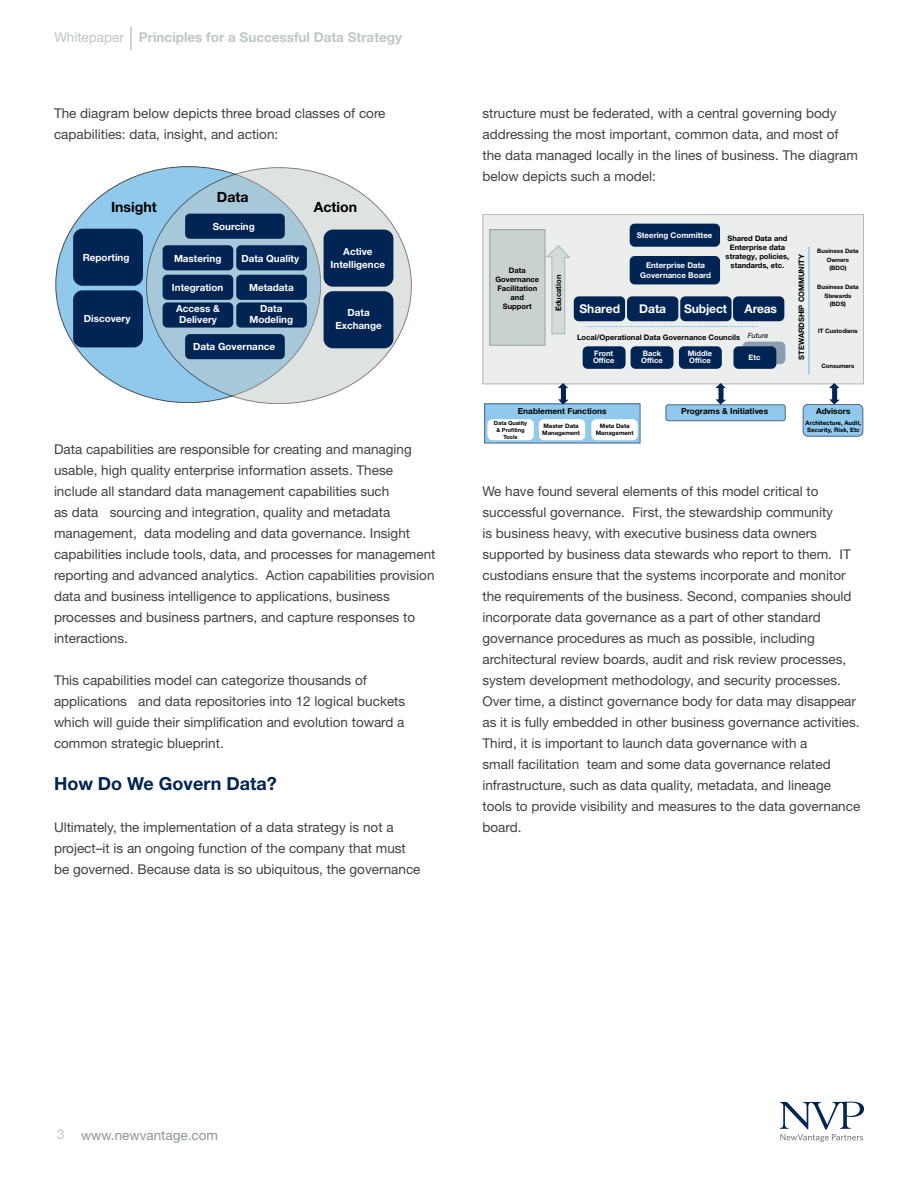
<style>
.page{position:relative;width:918px;height:1188px;background:#fff}
.page>*{position:absolute;margin:0;border:0;box-sizing:border-box;transform-origin:0 0}
.t1{font:700 18px "Helvetica Neue LT Pro";color:#002453}
.t2{font:700 14.1px "Helvetica Neue LT Pro";color:#000}
.t3{font:13.5px/21px "Helvetica Neue LT Pro";color:#414042}
.t4{font:700 13.5px "Helvetica Neue LT Pro";color:#bdc7c4}
.t5{font:13.5px "Helvetica Neue LT Pro";color:#8d9796}
.t6{font:13.5px "Helvetica Neue LT Pro";color:#bdc7c4}
.t7{font:700 12.15px "Helvetica Neue LT Pro";letter-spacing:-.015em;color:#fff}
.t8{font:700 9.9px/13.5px "Helvetica Neue LT Pro";color:#fff;text-align:center}
.t9{font:700 8.25px "Helvetica Neue LT Pro";color:#000}
.t10{font:700 7.95px/9px "Helvetica Neue LT Pro";color:#fff;text-align:center}
.t11{font:700 7.5px/9px "Helvetica Neue LT Pro";color:#000;text-align:center}
.t12{font:700 7.5px/7.5px "Helvetica Neue LT Pro";color:#fff}
.t13{font:700 6px/6.8px "Helvetica Neue LT Pro";color:#000;text-align:center}
.t14{font:700 5.7px/6.8px "Helvetica Neue LT Pro";color:#000;text-align:center}
.s1{font-weight:400}
</style>
<div class="page">
<hr style="left:130px;top:27px;width:2px;height:23px;background:#bdc7c4">
<svg style="left:56px;top:167px;width:265px;height:236px;background:#8ec4e6"></svg>
<svg style="left:147px;top:168px;width:264px;height:236px;background:#bed1d8"></svg>
<div style="left:185px;top:214px;width:100px;height:25px;background:#002453;border-radius:5px"></div>
<div style="left:185px;top:334px;width:100px;height:25px;background:#002453;border-radius:5px"></div>
<div style="left:163px;top:245px;width:70px;height:25px;background:#002453;border-radius:5px"></div>
<div style="left:236px;top:245px;width:71px;height:25px;background:#002453;border-radius:5px"></div>
<div style="left:163px;top:275px;width:70px;height:25px;background:#002453;border-radius:5px"></div>
<div style="left:163px;top:302px;width:70px;height:26px;background:#002453;border-radius:5px"></div>
<div style="left:236px;top:302px;width:71px;height:26px;background:#002453;border-radius:5px"></div>
<div style="left:236px;top:275px;width:71px;height:25px;background:#002453;border-radius:5px"></div>
<div style="left:73px;top:229px;width:70px;height:57px;background:#002453;border-radius:9px"></div>
<div style="left:73px;top:290px;width:70px;height:57px;background:#002453;border-radius:9px"></div>
<div style="left:324px;top:230px;width:69px;height:57px;background:#002453;border-radius:9px"></div>
<div style="left:324px;top:291px;width:69px;height:57px;background:#002453;border-radius:9px"></div>
<div style="left:803px;top:404px;width:60px;height:32px;background:#91c9ec;border-radius:5px"></div>
<div style="left:803px;top:404px;width:60px;height:33px;border:1px solid #002453;border-radius:5px"></div>
<div style="left:486px;top:406px;width:152px;height:35px;background:#91c9ec"></div>
<div style="left:666px;top:405px;width:119px;height:16px;background:#91c9ec;border-radius:3px"></div>
<div style="left:666px;top:404px;width:120px;height:17px;border:1px solid #002453;border-radius:3px"></div>
<div style="left:483px;top:214px;width:381px;height:170px;background:#ebeeed"></div>
<div style="left:630px;top:224px;width:90px;height:23px;background:#002453;border-radius:5px"></div>
<div style="left:574px;top:296px;width:51px;height:25px;background:#002453;border-radius:5px"></div>
<div style="left:583px;top:346px;width:43px;height:23px;background:#002453;border-radius:5px"></div>
<div style="left:631px;top:346px;width:42px;height:23px;background:#002453;border-radius:5px"></div>
<div style="left:679px;top:346px;width:43px;height:23px;background:#002453;border-radius:5px"></div>
<div style="left:743px;top:342px;width:42px;height:22px;background:#8d9db0;border-radius:5px"></div>
<div style="left:627px;top:296px;width:51px;height:25px;background:#002453;border-radius:5px"></div>
<div style="left:680px;top:296px;width:52px;height:25px;background:#002453;border-radius:5px"></div>
<div style="left:733px;top:296px;width:51px;height:25px;background:#002453;border-radius:5px"></div>
<div style="left:630px;top:256px;width:90px;height:28px;background:#002453;border-radius:5px"></div>
<div style="left:490px;top:230px;width:55px;height:115px;background:#cad2d0"></div>
<div style="left:490px;top:229px;width:55px;height:117px;border:1px solid #717d7c"></div>
<svg style="left:546px;top:245px;width:24px;height:89px"></svg>
<div style="left:487px;top:419px;width:47px;height:21px;background:#fff;border-radius:5px"></div>
<div style="left:539px;top:419px;width:46px;height:21px;background:#fff;border-radius:5px"></div>
<div style="left:591px;top:419px;width:47px;height:21px;background:#fff;border-radius:5px"></div>
<hr style="left:809px;top:247px;width:1px;height:127px;background:#62b3e4">
<div style="left:733px;top:346px;width:43px;height:23px;background:#002453;border-radius:5px"></div>
<svg style="left:586px;top:326px;width:172px;height:1px"></svg>
<svg style="left:558px;top:383px;width:11px;height:22px"></svg>
<svg style="left:715px;top:383px;width:11px;height:22px"></svg>
<svg style="left:829px;top:383px;width:11px;height:22px"></svg>
<svg style="left:780px;top:1102px;width:84px;height:40px"></svg>
<p class="t4" style="left:54px;top:29px;width:349px"><span class="s1">Whitepaper</span> Principles for a Successful Data Strategy</p>
<p class="t3" style="left:54px;top:102px;width:333px">The diagram below depicts three broad classes of core capabilities: data, insight, and action:</p>
<p class="t2" style="left:111px;top:198px;width:47px">Insight</p>
<p class="t8" style="left:83px;top:250px;width:48px">Reporting</p>
<p class="t8" style="left:84px;top:312px;width:48px">Discovery</p>
<p class="t2" style="left:217px;top:188px;width:33px">Data</p>
<p class="t8" style="left:213px;top:219px;width:44px">Sourcing</p>
<p class="t8" style="left:174px;top:251px;width:49px">Mastering</p>
<p class="t8" style="left:172px;top:277px;width:53px;line-height:20.7px">Integration<br>Access &amp;</p>
<p class="t8" style="left:179px;top:313px;width:39px">Delivery</p>
<p class="t8" style="left:250px;top:303px;width:45px;line-height:11.2px">Data<br>Modeling</p>
<p class="t8" style="left:241px;top:251px;width:59px">Data Quality</p>
<p class="t8" style="left:249px;top:281px;width:46px">Metadata</p>
<p class="t8" style="left:193px;top:339px;width:84px">Data Governance</p>
<p class="t2" style="left:314px;top:198px;width:45px">Action</p>
<p class="t8" style="left:331px;top:244px;width:56px">Active<br>Intelligence</p>
<p class="t8" style="left:335px;top:305px;width:48px">Data<br>Exchange</p>
<p class="t3" style="left:54px;top:438px;width:383px">Data capabilities are responsible for creating and managing usable, high quality enterprise information assets. These include all standard data management capabilities such<br>as data sourcing and integration, quality and metadata management, data modeling and data governance. Insight capabilities include tools, data, and processes for management reporting and advanced analytics. Action capabilities provision data and business intelligence to applications, business processes and business partners, and capture responses to interactions.</p>
<p class="t3" style="left:54px;top:669px;width:353px">This capabilities model can categorize thousands of applications and data repositories into 12 logical buckets which will guide their simplification and evolution toward a common strategic blueprint.</p>
<p class="t1" style="left:54px;top:772px;width:224px">How Do We Govern Data?</p>
<p class="t3" style="left:54px;top:816px;width:368px">Ultimately, the implementation of a data strategy is not a project–it is an ongoing function of the company that must be governed. Because data is so ubiquitous, the governance</p>
<p class="t3" style="left:482px;top:102px;width:377px">structure must be federated, with a central governing body addressing the most important, common data, and most of the data managed locally in the lines of business. The diagram below depicts such a model:</p>
<p class="t11" style="left:496px;top:265px;width:45px">Data<br>Governance<br>Facilitation and<br>Support</p>
<p class="t11" style="left:554px;top:311px;width:38px;rotate:-90deg">Education</p>
<p class="t10" style="left:637px;top:231px;width:77px">Steering Committee</p>
<p class="t10" style="left:640px;top:261px;width:72px">Enterprise Data<br>Governance Board</p>
<p class="t11" style="left:726px;top:234px;width:65px">Shared Data and<br>Enterprise data strategy, policies, standards, etc.</p>
<p class="t7" style="left:579px;top:301px;width:42px">Shared</p>
<p class="t7" style="left:639px;top:301px;width:29px">Data</p>
<p class="t7" style="left:684px;top:301px;width:44px">Subject</p>
<p class="t7" style="left:745px;top:301px;width:34px">Areas</p>
<p class="t11" style="left:577px;top:332px;width:193px">Local/Operational Data Governance Councils <sup>Future</sup></p>
<p class="t12" style="left:593px;top:349px;width:23px">Front<br>Office</p>
<p class="t12" style="left:641px;top:349px;width:23px">Back<br>Office</p>
<p class="t12" style="left:688px;top:349px;width:26px">Middle<br>Office</p>
<p class="t12" style="left:748px;top:353px;width:13px">Etc</p>
<p class="t11" style="left:797px;top:360px;width:107px;rotate:-90deg">STEWARDSHIP COMMUNITY</p>
<p class="t13" style="left:817px;top:246px;width:43px;line-height:9px">Business Data<br>Owners</p>
<p class="t13" style="left:829px;top:264px;width:19px">(BDO)</p>
<p class="t13" style="left:817px;top:282px;width:43px;line-height:9px">Business Data<br>Stewards</p>
<p class="t13" style="left:830px;top:300px;width:18px">(BDS)</p>
<p class="t13" style="left:818px;top:327px;width:41px">IT Custodians</p>
<p class="t13" style="left:821px;top:362px;width:35px">Consumers</p>
<p class="t9" style="left:518px;top:406px;width:90px">Enablement Functions</p>
<p class="t9" style="left:681px;top:406px;width:89px">Programs &amp; Initiatives</p>
<p class="t9" style="left:816px;top:406px;width:36px">Advisors</p>
<p class="t14" style="left:494px;top:419px;width:35px">Data Quality &amp; Profiling<br>Tools</p>
<p class="t13" style="left:542px;top:423px;width:39px;text-align:left">Master Data<br>Management</p>
<p class="t13" style="left:596px;top:423px;width:39px">Meta Data<br>Management</p>
<p class="t13" style="left:806px;top:419px;width:57px;text-align:left">Architecture, Audit,<br>Security, Risk, Etc</p>
<p class="t3" style="left:482px;top:480px;width:379px">We have found several elements of this model critical to successful governance. First, the stewardship community<br>is business heavy, with executive business data owners supported by business data stewards who report to them. IT custodians ensure that the systems incorporate and monitor the requirements of the business. Second, companies should incorporate data governance as a part of other standard governance procedures as much as possible, including architectural review boards, audit and risk review processes, system development methodology, and security processes.<br>Over time, a distinct governance body for data may disappear as it is fully embedded in other business governance activities.<br>Third, it is important to launch data governance with a<br>small facilitation team and some data governance related infrastructure, such as data quality, metadata, and lineage tools to provide visibility and measures to the data governance board.</p>
<p class="t6" style="left:57px;top:1126px;width:9px">3</p>
<p class="t5" style="left:81px;top:1127px;width:138px">www.newvantage.com</p>
</div>
